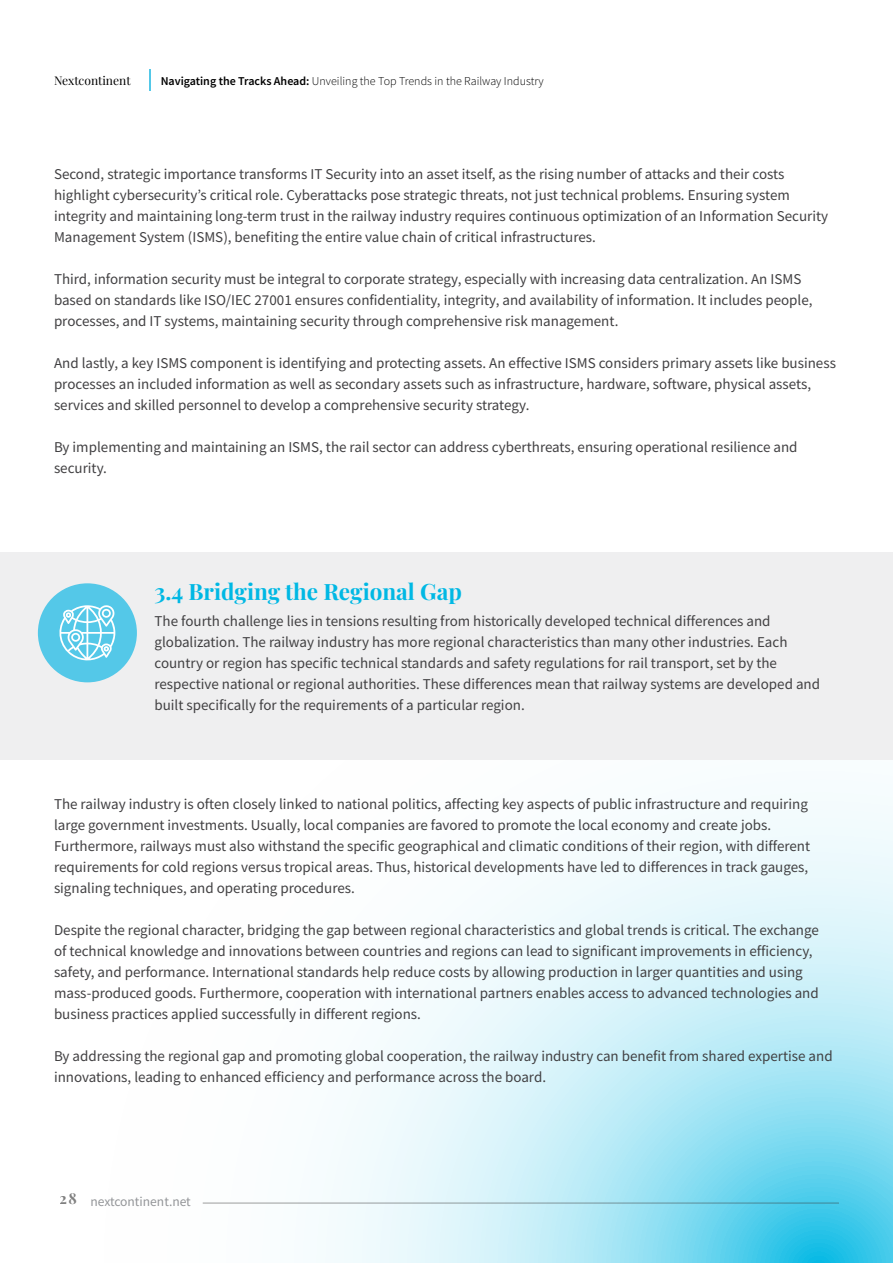
<style>
.page{position:relative;width:893px;height:1263px;background:#fff}
.page>*{position:absolute;margin:0;border:0;box-sizing:border-box;transform-origin:0 0}
.t1{font:700 22.5px "Playfair Display";color:#00b8e4}
.t2{font:15px/21px "Mada";color:#414042}
.t3{font:700 15px "Playfair Display";color:#000}
.t4{font:13.5px "Mada";color:#939598}
.t5{font:300 12px "Mada";color:#000}
.t6{font:12px "Playfair Display";color:#000}
.s1{font-weight:600}
</style>
<div class="page">
<svg style="left:83px;top:759px;width:810px;height:504px"></svg>
<div style="left:0;top:552px;width:893px;height:207px;background:#efeff0"></div>
<div style="left:38px;top:583px;width:99px;height:99px;background:#54c8e8;border-radius:50%"></div>
<svg style="left:59px;top:605px;width:56px;height:56px"></svg>
<svg style="left:149px;top:69px;width:1px;height:21px"></svg>
<hr style="left:203px;top:1203px;width:636px;height:1px;background:#383838">
<p class="t6" style="left:54px;top:71px;width:78px">Nextcontinent</p>
<p class="t5" style="left:161px;top:74px;width:385px"><span class="s1">Navigating the Tracks Ahead:</span> Unveiling the Top Trends in the Railway Industry</p>
<p class="t2" style="left:54px;top:164px;width:776px">Second, strategic importance transforms IT Security into an asset itself, as the rising number of attacks and their costs highlight cybersecurity’s critical role. Cyberattacks pose strategic threats, not just technical problems. Ensuring system integrity and maintaining long-term trust in the railway industry requires continuous optimization of an Information Security Management System (ISMS), benefiting the entire value chain of critical infrastructures.</p>
<p class="t2" style="left:54px;top:269px;width:760px">Third, information security must be integral to corporate strategy, especially with increasing data centralization. An ISMS based on standards like ISO/IEC 27001 ensures confidentiality, integrity, and availability of information. It includes people, processes, and IT systems, maintaining security through comprehensive risk management.</p>
<p class="t2" style="left:54px;top:353px;width:783px">And lastly, a key ISMS component is identifying and protecting assets. An effective ISMS considers primary assets like business processes an included information as well as secondary assets such as infrastructure, hardware, software, physical assets, services and skilled personnel to develop a comprehensive security strategy.</p>
<p class="t2" style="left:54px;top:437px;width:745px">By implementing and maintaining an ISMS, the rail sector can address cyberthreats, ensuring operational resilience and security.</p>
<h1 class="t1" style="left:154px;top:574px;width:309px">3.4 Bridging the Regional Gap</h1>
<p class="t2" style="left:154px;top:611px;width:667px">The fourth challenge lies in tensions resulting from historically developed technical differences and globalization. The railway industry has more regional characteristics than many other industries. Each country or region has specific technical standards and safety regulations for rail transport, set by the respective national or regional authorities. These differences mean that railway systems are developed and built specifically for the requirements of a particular region.</p>
<p class="t2" style="left:54px;top:794px;width:758px">The railway industry is often closely linked to national politics, affecting key aspects of public infrastructure and requiring large government investments. Usually, local companies are favored to promote the local economy and create jobs.<br>Furthermore, railways must also withstand the specific geographical and climatic conditions of their region, with different requirements for cold regions versus tropical areas. Thus, historical developments have led to differences in track gauges, signaling techniques, and operating procedures.</p>
<p class="t2" style="left:54px;top:920px;width:766px">Despite the regional character, bridging the gap between regional characteristics and global trends is critical. The exchange of technical knowledge and innovations between countries and regions can lead to significant improvements in efficiency, safety, and performance. International standards help reduce costs by allowing production in larger quantities and using mass-produced goods. Furthermore, cooperation with international partners enables access to advanced technologies and business practices applied successfully in different regions.</p>
<p class="t2" style="left:54px;top:1046px;width:780px">By addressing the regional gap and promoting global cooperation, the railway industry can benefit from shared expertise and innovations, leading to enhanced efficiency and performance across the board.</p>
<p class="t3" style="left:60px;top:1187px;width:19px">28</p>
<p class="t4" style="left:90px;top:1194px;width:102px">nextcontinent.net</p>
</div>
